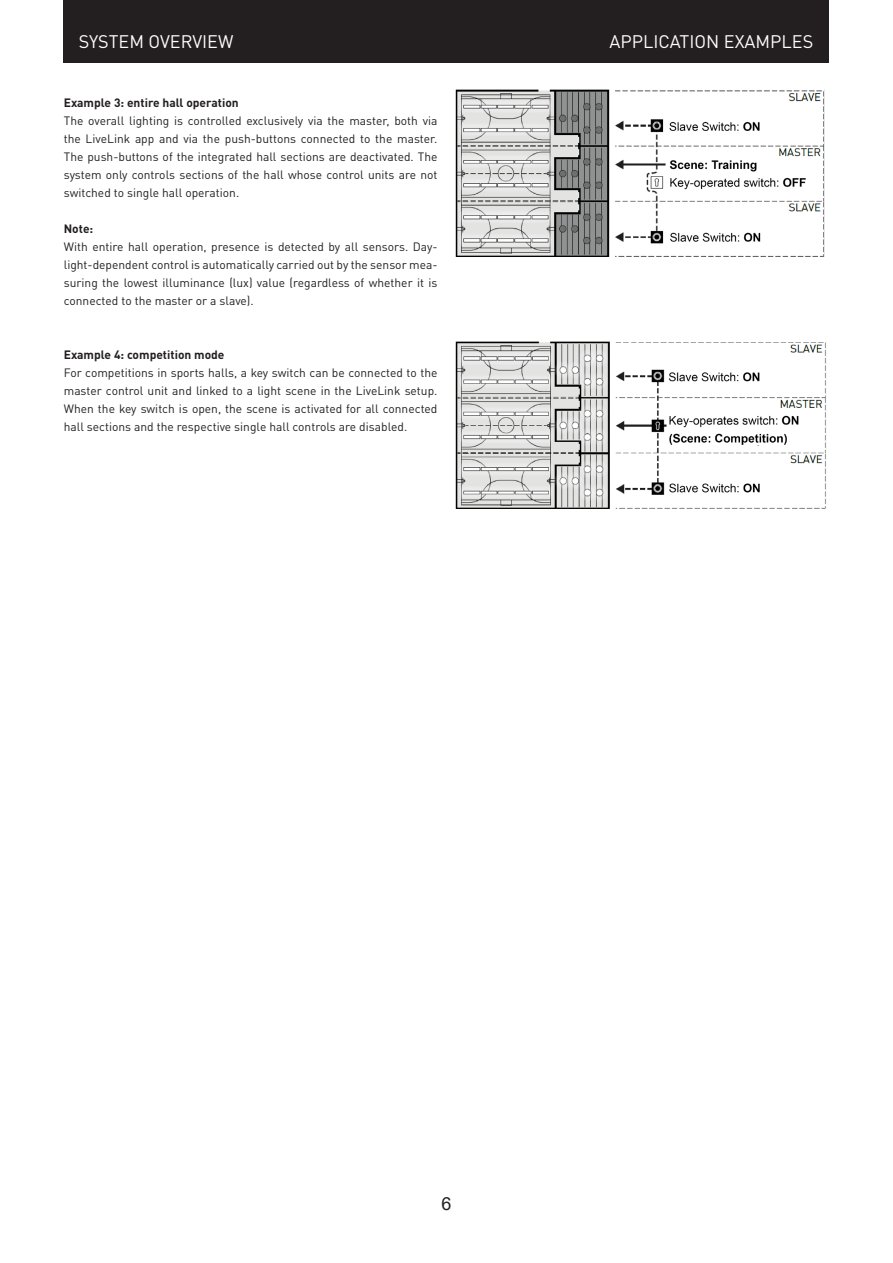
<style>
.page{position:relative;width:893px;height:1263px;background:#fff}
.page>*{position:absolute;margin:0;border:0;box-sizing:border-box;transform-origin:0 0}
.Orientierungspfad{font:18px "DIN Pro";color:#fefcfd}
.t1{font:18px "Arial";color:#231f20}
.Normale_Schrift{font:12px/18px "DIN Pro";color:#231f20;text-align:justify}
.Normale_Schrift-2{font:700 12px "DIN Pro";color:#231f20}
</style>
<div class="page">
<div style="left:64px;top:0;width:765px;height:63px;background:#231f20"></div>
<img style="left:455px;top:341px;width:371px;height:167px">
<img style="left:455px;top:89px;width:370px;height:167px">
<p class="Orientierungspfad" style="left:79px;top:28px;width:156px">SYSTEM OVERVIEW</p>
<p class="Orientierungspfad" style="left:609px;top:28px;width:205px">APPLICATION EXAMPLES</p>
<p class="Normale_Schrift-2" style="left:64px;top:94px;width:177px">Example 3: entire hall operation</p>
<p class="Normale_Schrift" style="left:64px;top:111px;width:375px">The overall lighting is controlled exclusively via the master, both via the LiveLink app and via the push-buttons connected to the master.<br>The push-buttons of the integrated hall sections are deactivated. The system only controls sections of the hall whose control units are not switched to single hall operation.</p>
<p class="Normale_Schrift-2" style="left:64px;top:220px;width:31px">Note:</p>
<p class="Normale_Schrift" style="left:64px;top:237px;width:375px">With entire hall operation, presence is detected by all sensors. Day&shy;light-dependent control is automatically carried out by the sensor mea&shy;suring the lowest illuminance (lux) value (regardless of whether it is connected to the master or a slave).</p>
<p class="Normale_Schrift-2" style="left:64px;top:346px;width:162px">Example 4: competition mode</p>
<p class="Normale_Schrift" style="left:64px;top:363px;width:375px">For competitions in sports halls, a key switch can be connected to the master control unit and linked to a light scene in the LiveLink setup.<br>When the key switch is open, the scene is activated for all connected hall sections and the respective single hall controls are disabled.</p>
<h1 class="t1" style="left:441px;top:1191px;width:12px">6</h1>
</div>
